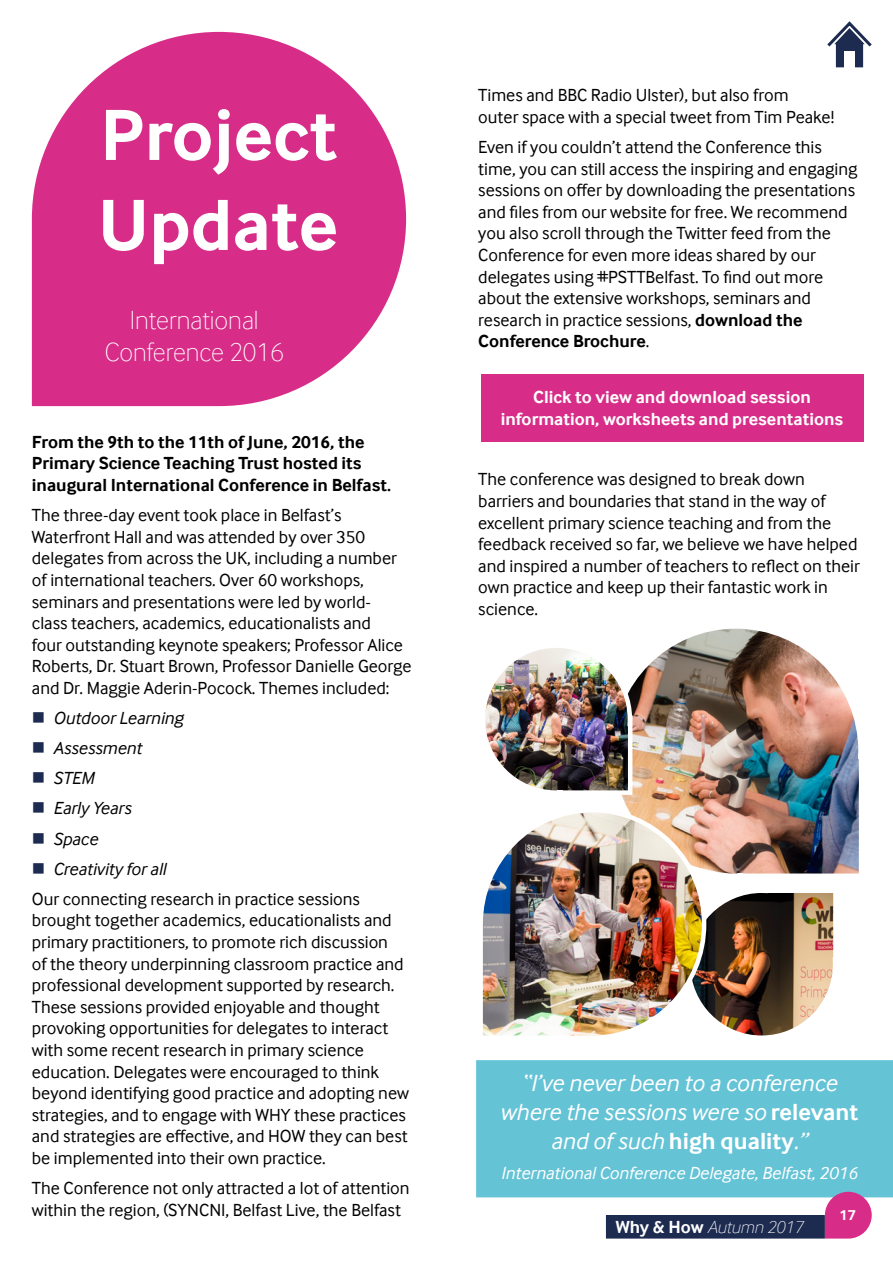
<style>
.page{position:relative;width:893px;height:1263px;background:#fff}
.page>*{position:absolute;margin:0;border:0;box-sizing:border-box;transform-origin:0 0}
.t1{font:700 75px/90px "Inter Face";color:#fff}
.t2{font:100 27px/32.4px "Inter Face";color:#fff;text-align:center}
.t3{font:italic 24px/28.8px "Inter Face";color:#fff;text-align:center}
.t4{font:18px/21.6px "Inter Face";color:#000}
.t5{font:700 18px/21.6px "Inter Face";color:#000}
.t6{font:700 18px/21.6px "Inter Face";color:#fff;text-align:center}
.t7{font:italic 18px/30.2px "Inter Face";color:#000}
.t8{font:italic 18px "Inter Face";color:#fff}
.t9{font:italic 100 18px "Inter Face";color:#fff}
.t10{font:700 15px "Inter Face";color:#fff}
.s1{font-weight:700}
.s2{font-weight:700;font-style:normal}
</style>
<div class="page">
<svg style="left:827px;top:21px;width:45px;height:29px"></svg>
<div style="left:836px;top:44px;width:27px;height:23px;background:#1e2b51"></div>
<div style="left:844px;top:52px;width:11px;height:20px;background:#fff"></div>
<div style="left:476px;top:1060px;width:417px;height:137px;background:#65c3d6"></div>
<div style="left:607px;top:1216px;width:217px;height:22px;background:#1e2b51"></div>
<div style="left:606px;top:1215px;width:219px;height:23px;border:2px solid #1e2b51"></div>
<svg style="left:825px;top:1192px;width:47px;height:46px;background:#d34a98"></svg>
<div style="left:481px;top:374px;width:382px;height:68px;background:#d72d88"></div>
<img style="left:622px;top:628px;width:237px;height:246px">
<img style="left:485px;top:641px;width:152px;height:156px">
<svg style="left:32px;top:32px;width:374px;height:374px;background:#dd4c9a"></svg>
<img style="left:709px;top:893px;width:125px;height:143px">
<img style="left:482px;top:806px;width:227px;height:230px">
<h1 class="t1" style="left:98px;top:90px;width:242px">Project<br>Update</h1>
<h2 class="t2" style="left:105px;top:304px;width:180px">International<br>Conference 2016</h2>
<p class="t5" style="left:32px;top:431px;width:361px">From the 9th to the 11th of June, 2016, the<br>Primary Science Teaching Trust hosted its inaugural International Conference in Belfast.</p>
<p class="t4" style="left:32px;top:504px;width:381px">The three-day event took place in Belfast’s Waterfront Hall and was attended by over 350 delegates from across the UK, including a number of international teachers. Over 60 workshops, seminars and presentations were led by world-<br>class teachers, academics, educationalists and<br>four outstanding keynote speakers; Professor Alice Roberts, Dr. Stuart Brown, Professor Danielle George and Dr. Maggie Aderin-Pocock. Themes included:</p>
<p class="t7" style="left:53px;top:703px;width:132px">Outdoor Learning<br>Assessment<br>STEM<br>Early Years<br>Space<br>Creativity for all</p>
<p class="t4" style="left:32px;top:888px;width:379px">Our connecting research in practice sessions brought together academics, educationalists and primary practitioners, to promote rich discussion<br>of the theory underpinning classroom practice and professional development supported by research.<br>These sessions provided enjoyable and thought provoking opportunities for delegates to interact with some recent research in primary science education. Delegates were encouraged to think beyond identifying good practice and adopting new strategies, and to engage with WHY these practices and strategies are effective, and HOW they can best be implemented into their own practice.</p>
<p class="t4" style="left:32px;top:1177px;width:379px">The Conference not only attracted a lot of attention within the region, (SYNCNI, Belfast Live, the Belfast</p>
<p class="t4" style="left:478px;top:84px;width:358px">Times and BBC Radio Ulster), but also from<br>outer space with a special tweet from Tim Peake!</p>
<p class="t4" style="left:478px;top:136px;width:381px">Even if you couldn’t attend the Conference this time, you can still access the inspiring and engaging sessions on offer by downloading the presentations and files from our website for free. We recommend you also scroll through the Twitter feed from the Conference for even more ideas shared by our delegates using #PSTTBelfast. To find out more about the extensive workshops, seminars and research in practice sessions, <span class="s1">download the Conference Brochure</span>.</p>
<p class="t6" style="left:501px;top:387px;width:344px">Click to view and download session information, worksheets and presentations</p>
<p class="t4" style="left:478px;top:469px;width:383px">The conference was designed to break down barriers and boundaries that stand in the way of excellent primary science teaching and from the feedback received so far, we believe we have helped and inspired a number of teachers to reflect on their own practice and keep up their fantastic work in science.</p>
<h3 class="t3" style="left:500px;top:1069px;width:360px">“I’ve never been to a conference where the sessions were so <span class="s2">relevant </span>and of such <span class="s2">high quality</span>.”</h3>
<p class="t8" style="left:501px;top:1163px;width:358px">International Conference Delegate, Belfast, 2016</p>
<p class="t9" style="left:616px;top:1217px;width:188px"><span class="s2">Why &amp; How</span> Autumn 2017</p>
<p class="t10" style="left:839px;top:1206px;width:18px">17</p>
</div>
